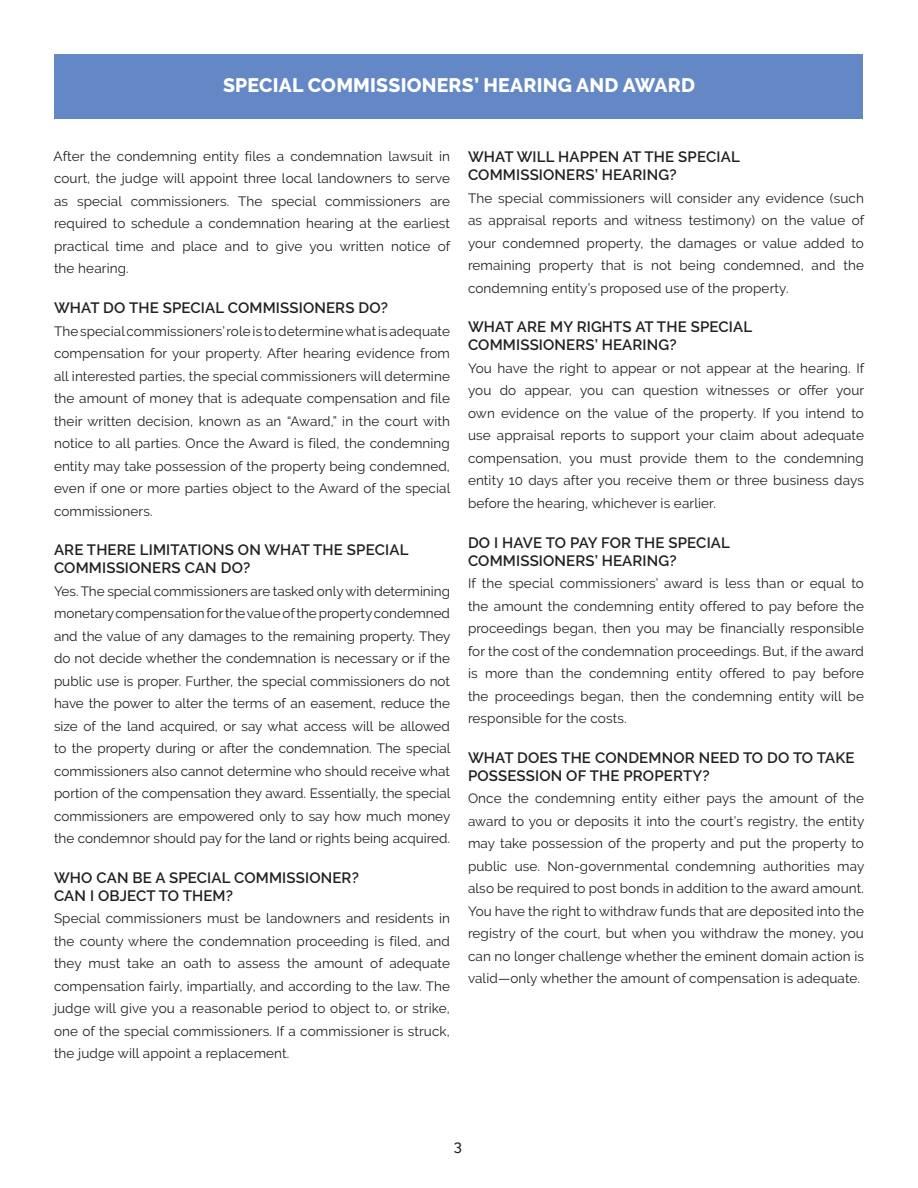
<style>
.page{position:relative;width:918px;height:1188px;background:#fff}
.page>*{position:absolute;margin:0;border:0;box-sizing:border-box;transform-origin:0 0}
.t1{font:800 19.5px "Raleway";letter-spacing:.01em;color:#fff}
.t2{font:600 15px/18px "Raleway";letter-spacing:.01em;color:#231f20}
.t3{font:500 15px "Raleway";color:#231f20}
.t4{font:13.5px/22.5px "Raleway";letter-spacing:.01em;color:#231f20;text-align:justify}
</style>
<div class="page">
<div style="left:54px;top:54px;width:809px;height:65px;background:#6488c5"></div>
<h1 class="t1" style="left:223px;top:74px;width:473px">SPECIAL COMMISSIONERS’ HEARING AND AWARD</h1>
<p class="t4" style="left:54px;top:145px;width:398px">After the condemning entity files a condemnation lawsuit in court, the judge will appoint three local landowners to serve as special commissioners. The special commissioners are required to schedule a condemnation hearing at the earliest practical time and place and to give you written notice of the hearing.</p>
<p class="t2" style="left:54px;top:299px;width:336px">WHAT DO THE SPECIAL COMMISSIONERS DO?</p>
<p class="t4" style="left:54px;top:320px;width:398px">The special commissioners’ role is to determine what is adequate compensation for your property. After hearing evidence from all interested parties, the special commissioners will determine the amount of money that is adequate compensation and file their written decision, known as an “Award,” in the court with notice to all parties. Once the Award is filed, the condemning entity may take possession of the property being condemned, even if one or more parties object to the Award of the special commissioners.</p>
<p class="t2" style="left:54px;top:541px;width:356px">ARE THERE LIMITATIONS ON WHAT THE SPECIAL<br>COMMISSIONERS CAN DO?</p>
<p class="t4" style="left:54px;top:580px;width:398px">Yes. The special commissioners are tasked only with determining monetary compensation for the value of the property condemned and the value of any damages to the remaining property. They do not decide whether the condemnation is necessary or if the public use is proper. Further, the special commissioners do not have the power to alter the terms of an easement, reduce the size of the land acquired, or say what access will be allowed to the property during or after the condemnation. The special commissioners also cannot determine who should receive what portion of the compensation they award. Essentially, the special commissioners are empowered only to say how much money the condemnor should pay for the land or rights being acquired.</p>
<p class="t2" style="left:54px;top:868px;width:306px">WHO CAN BE A SPECIAL COMMISSIONER?<br>CAN I OBJECT TO THEM?</p>
<p class="t4" style="left:54px;top:907px;width:398px">Special commissioners must be landowners and residents in the county where the condemnation proceeding is filed, and they must take an oath to assess the amount of adequate compensation fairly, impartially, and according to the law. The judge will give you a reasonable period to object to, or strike, one of the special commissioners. If a commissioner is struck, the judge will appoint a replacement.</p>
<p class="t2" style="left:468px;top:148px;width:273px">WHAT WILL HAPPEN AT THE SPECIAL<br>COMMISSIONERS’ HEARING?</p>
<p class="t4" style="left:468px;top:187px;width:398px">The special commissioners will consider any evidence (such as appraisal reports and witness testimony) on the value of your condemned property, the damages or value added to remaining property that is not being condemned, and the condemning entity’s proposed use of the property.</p>
<p class="t2" style="left:468px;top:318px;width:286px">WHAT ARE MY RIGHTS AT THE SPECIAL<br>COMMISSIONERS’ HEARING?</p>
<p class="t4" style="left:468px;top:357px;width:398px">You have the right to appear or not appear at the hearing. If you do appear, you can question witnesses or offer your own evidence on the value of the property. If you intend to use appraisal reports to support your claim about adequate compensation, you must provide them to the condemning entity 10 days after you receive them or three business days before the hearing, whichever is earlier.</p>
<p class="t2" style="left:468px;top:533px;width:263px">DO I HAVE TO PAY FOR THE SPECIAL<br>COMMISSIONERS’ HEARING?</p>
<p class="t4" style="left:468px;top:572px;width:398px">If the special commissioners’ award is less than or equal to the amount the condemning entity offered to pay before the proceedings began, then you may be financially responsible for the cost of the condemnation proceedings. But, if the award is more than the condemning entity offered to pay before the proceedings began, then the condemning entity will be responsible for the costs.</p>
<p class="t2" style="left:468px;top:748px;width:388px">WHAT DOES THE CONDEMNOR NEED TO DO TO TAKE<br>POSSESSION OF THE PROPERTY?</p>
<p class="t4" style="left:468px;top:787px;width:398px">Once the condemning entity either pays the amount of the award to you or deposits it into the court’s registry, the entity may take possession of the property and put the property to public use. Non-governmental condemning authorities may also be required to post bonds in addition to the award amount.<br>You have the right to withdraw funds that are deposited into the registry of the court, but when you withdraw the money, you can no longer challenge whether the eminent domain action is valid—only whether the amount of compensation is adequate.</p>
<p class="t3" style="left:454px;top:1137px;width:10px">3</p>
</div>
